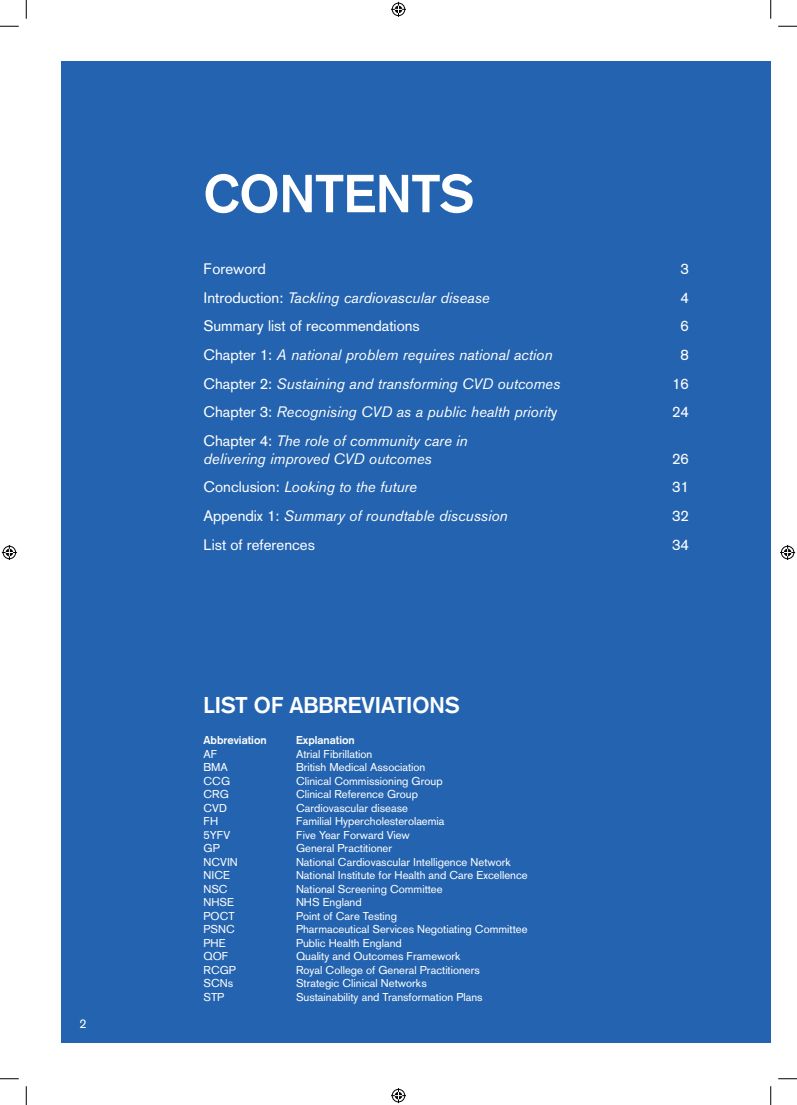
<style>
.page{position:relative;width:797px;height:1105px;background:#fff}
.page>*{position:absolute;margin:0;border:0;box-sizing:border-box;transform-origin:0 0}
.t1{font:700 52.5px "Akzidenz Grotesk";color:#fff}
.t2{font:700 22.5px "Akzidenz Grotesk";color:#fff}
.t3{font:italic 15px/18px "Akzidenz Grotesk BE";color:#fff}
.t4{font:15px "Akzidenz Grotesk";color:#fff}
.t5{font:12.5px "Akzidenz Grotesk";color:#fff}
.t6{font:11.25px "Akzidenz Grotesk";color:#fff}
.t7{font:700 11.25px "Akzidenz Grotesk";color:#fff}
.s1{font-family:"Akzidenz Grotesk";font-style:normal}
</style>
<div class="page">
<div style="left:62px;top:62px;width:708px;height:981px;background:#2463af"></div>
<svg style="left:0;top:25px;width:19px;height:2px"></svg>
<svg style="left:778px;top:25px;width:19px;height:2px"></svg>
<svg style="left:0;top:1078px;width:19px;height:1px"></svg>
<svg style="left:778px;top:1078px;width:19px;height:1px"></svg>
<svg style="left:25px;top:0;width:2px;height:19px"></svg>
<svg style="left:25px;top:1086px;width:2px;height:19px"></svg>
<svg style="left:770px;top:0;width:1px;height:19px"></svg>
<svg style="left:770px;top:1086px;width:1px;height:19px"></svg>
<svg style="left:391px;top:2px;width:15px;height:15px"></svg>
<svg style="left:391px;top:1088px;width:15px;height:15px"></svg>
<svg style="left:2px;top:545px;width:15px;height:15px"></svg>
<svg style="left:780px;top:545px;width:15px;height:15px"></svg>
<p class="t5" style="left:79px;top:1016px;width:8px">2</p>
<p class="t1" style="left:203px;top:163px;width:272px">CONTENTS</p>
<p class="t4" style="left:203px;top:260px;width:64px">Foreword</p>
<p class="t4" style="left:680px;top:260px;width:10px">3</p>
<p class="t3" style="left:203px;top:288px;width:288px"><span class="s1">Introduction:</span> Tackling cardiovascular disease</p>
<p class="t4" style="left:680px;top:289px;width:10px">4</p>
<p class="t4" style="left:203px;top:317px;width:218px">Summary list of recommendations</p>
<p class="t4" style="left:680px;top:317px;width:10px">6</p>
<p class="t3" style="left:203px;top:346px;width:350px"><span class="s1">Chapter 1:</span> A national problem requires national action</p>
<p class="t4" style="left:680px;top:346px;width:10px">8</p>
<p class="t3" style="left:203px;top:374px;width:358px"><span class="s1">Chapter 2:</span> Sustaining and transforming CVD outcomes</p>
<p class="t4" style="left:672px;top:374px;width:18px">16</p>
<p class="t3" style="left:203px;top:403px;width:355px"><span class="s1">Chapter 3:</span> Recognising CVD as a public health priorit<span class="s1">y</span></p>
<p class="t4" style="left:672px;top:403px;width:18px">24</p>
<p class="t3" style="left:203px;top:431px;width:266px"><span class="s1">Chapter 4:</span> The role of community care in delivering improved CVD outcomes</p>
<p class="t4" style="left:672px;top:450px;width:18px">26</p>
<p class="t3" style="left:203px;top:478px;width:215px"><span class="s1">Conclusion:</span> Looking to the future</p>
<p class="t4" style="left:672px;top:478px;width:18px">31</p>
<p class="t3" style="left:203px;top:507px;width:306px"><span class="s1">Appendix 1:</span> Summary of roundtable discussion</p>
<p class="t4" style="left:672px;top:507px;width:18px">32</p>
<p class="t4" style="left:203px;top:536px;width:113px">List of references</p>
<p class="t4" style="left:672px;top:536px;width:18px">34</p>
<p class="t2" style="left:203px;top:691px;width:258px">LIST OF ABBREVIATIONS</p>
<p class="t7" style="left:203px;top:734px;width:65px">Abbreviation</p>
<p class="t7" style="left:296px;top:734px;width:60px">Explanation</p>
<p class="t6" style="left:203px;top:747px;width:15px">AF</p>
<p class="t6" style="left:296px;top:747px;width:78px">Atrial Fibrillation</p>
<p class="t6" style="left:203px;top:761px;width:26px">BMA</p>
<p class="t6" style="left:296px;top:761px;width:131px">British Medical Association</p>
<p class="t6" style="left:203px;top:774px;width:28px">CCG</p>
<p class="t6" style="left:296px;top:774px;width:148px">Clinical Commissioning Group</p>
<p class="t6" style="left:203px;top:788px;width:27px">CRG</p>
<p class="t6" style="left:296px;top:788px;width:123px">Clinical Reference Group</p>
<p class="t6" style="left:203px;top:801px;width:25px">CVD</p>
<p class="t6" style="left:296px;top:801px;width:113px">Cardiovascular disease</p>
<p class="t6" style="left:203px;top:815px;width:16px">FH</p>
<p class="t6" style="left:296px;top:815px;width:150px">Familial Hypercholesterolaemia</p>
<p class="t6" style="left:203px;top:828px;width:28px">5YFV</p>
<p class="t6" style="left:296px;top:828px;width:115px">Five Year Forward View</p>
<p class="t6" style="left:203px;top:842px;width:18px">GP</p>
<p class="t6" style="left:296px;top:842px;width:98px">General Practitioner</p>
<p class="t6" style="left:203px;top:855px;width:36px">NCVIN</p>
<p class="t6" style="left:296px;top:855px;width:216px">National Cardiovascular Intelligence Network</p>
<p class="t6" style="left:203px;top:869px;width:28px">NICE</p>
<p class="t6" style="left:296px;top:869px;width:233px">National Institute for Health and Care Excellence</p>
<p class="t6" style="left:203px;top:882px;width:26px">NSC</p>
<p class="t6" style="left:296px;top:882px;width:148px">National Screening Committee</p>
<p class="t6" style="left:203px;top:896px;width:32px">NHSE</p>
<p class="t6" style="left:296px;top:896px;width:67px">NHS England</p>
<p class="t6" style="left:203px;top:909px;width:33px">POCT</p>
<p class="t6" style="left:296px;top:909px;width:102px">Point of Care Testing</p>
<p class="t6" style="left:203px;top:923px;width:33px">PSNC</p>
<p class="t6" style="left:296px;top:923px;width:233px">Pharmaceutical Services Negotiating Committee</p>
<p class="t6" style="left:203px;top:936px;width:24px">PHE</p>
<p class="t6" style="left:296px;top:936px;width:107px">Public Health England</p>
<p class="t6" style="left:203px;top:950px;width:26px">QOF</p>
<p class="t6" style="left:296px;top:950px;width:166px">Quality and Outcomes Framework</p>
<p class="t6" style="left:203px;top:963px;width:34px">RCGP</p>
<p class="t6" style="left:296px;top:963px;width:185px">Royal College of General Practitioners</p>
<p class="t6" style="left:203px;top:977px;width:31px">SCNs</p>
<p class="t6" style="left:296px;top:977px;width:132px">Strategic Clinical Networks</p>
<p class="t6" style="left:203px;top:990px;width:22px">STP</p>
<p class="t6" style="left:296px;top:990px;width:188px">Sustainability and Transformation Plans</p>
</div>
